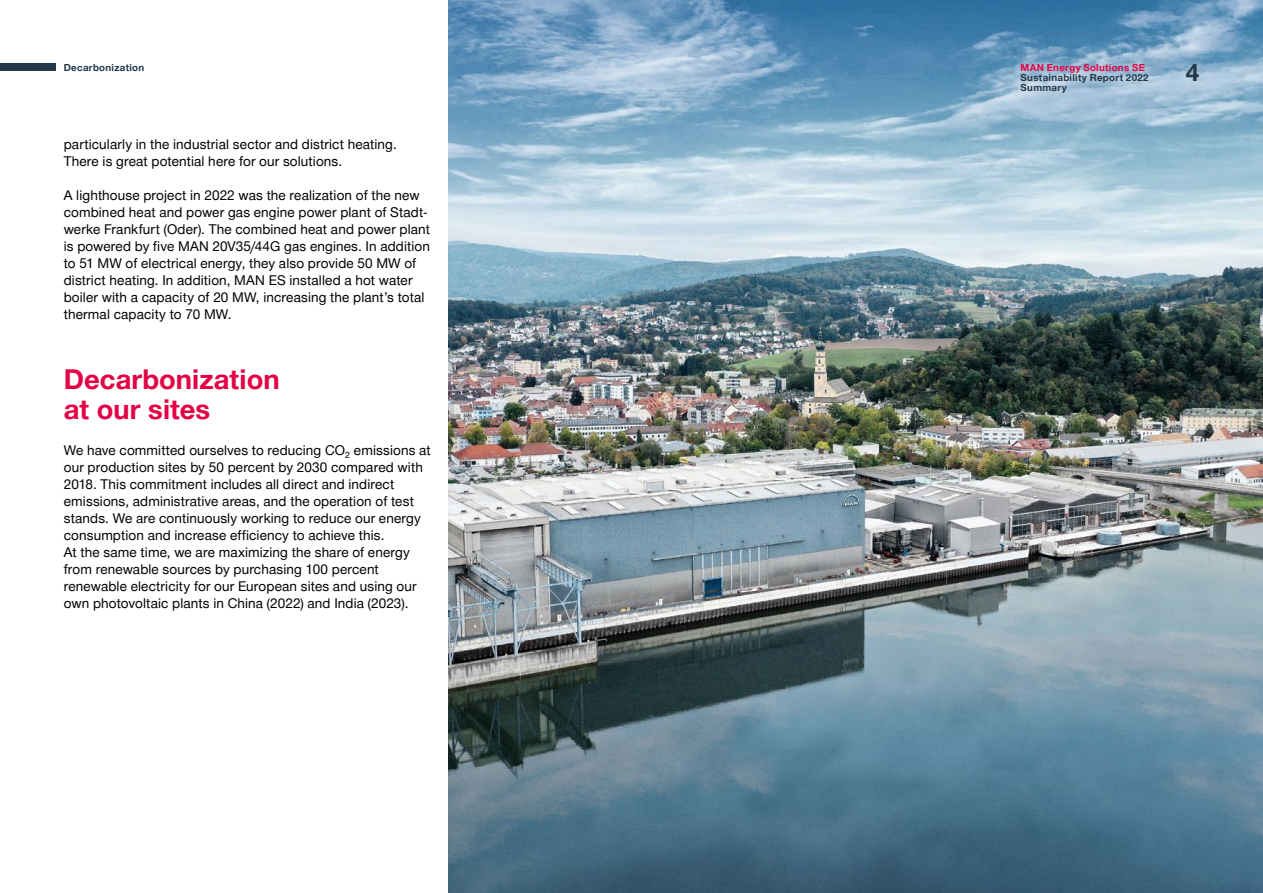
<style>
.page{position:relative;width:1263px;height:893px;background:#fff}
.page>*{position:absolute;margin:0;border:0;box-sizing:border-box;transform-origin:0 0}
.t1{font:700 27.3px/29.2px "Man Global";letter-spacing:.005em;color:#e30045}
.t2{font:700 24px "Man Global";color:#233849}
.t3{font:13.5px/17px "Man Global";letter-spacing:.01em;color:#000}
.t4{font:700 9.75px/10.2px "Man Global";letter-spacing:.03em;color:#233849}
.t5{font:700 9.75px "Man Global";letter-spacing:.03em;color:#e30045}
</style>
<div class="page">
<img style="left:448px;top:0;width:815px;height:893px">
<div style="left:0;top:64px;width:55px;height:7px;background:#233849"></div>
<div style="left:1011px;top:54px;width:147px;height:48px;background:#fff;opacity:.9"></div>
<p class="t4" style="left:64px;top:62px;width:82px">Decarbonization</p>
<p class="t5" style="left:1020px;top:62px;width:126px">MAN Energy Solutions SE</p>
<p class="t4" style="left:1020px;top:72px;width:130px">Sustainability Report 2022<br>Summary</p>
<p class="t3" style="left:64px;top:136px;width:335px">particularly in the industrial sector and district heating.<br>There is great potential here for our solutions.</p>
<p class="t3" style="left:64px;top:187px;width:368px">A lighthouse project in 2022 was the realization of the new combined heat and power gas engine power plant of Stadt&shy;werke Frankfurt (Oder). The combined heat and power plant is powered by five MAN 20V35/44G gas engines. In addition to 51 MW of electrical energy, they also provide 50 MW of district heating. In addition, MAN ES installed a hot water boiler with a capacity of 20 MW, increasing the plant’s total thermal capacity to 70 MW.</p>
<h1 class="t1" style="left:64px;top:365px;width:217px">Decarbonization at our sites</h1>
<p class="t3" style="left:64px;top:442px;width:368px">We have committed ourselves to reducing CO<sub>2</sub> emissions at our production sites by 50 percent by 2030 compared with 2018. This commitment includes all direct and indirect emissions, administrative areas, and the operation of test stands. We are continuously working to reduce our energy consumption and increase efficiency to achieve this.<br>At the same time, we are maximizing the share of energy from renewable sources by purchasing 100 percent renewable electricity for our European sites and using our own photovoltaic plants in China (2022) and India (2023).</p>
<h2 class="t2" style="left:1186px;top:59px;width:15px">4</h2>
</div>
